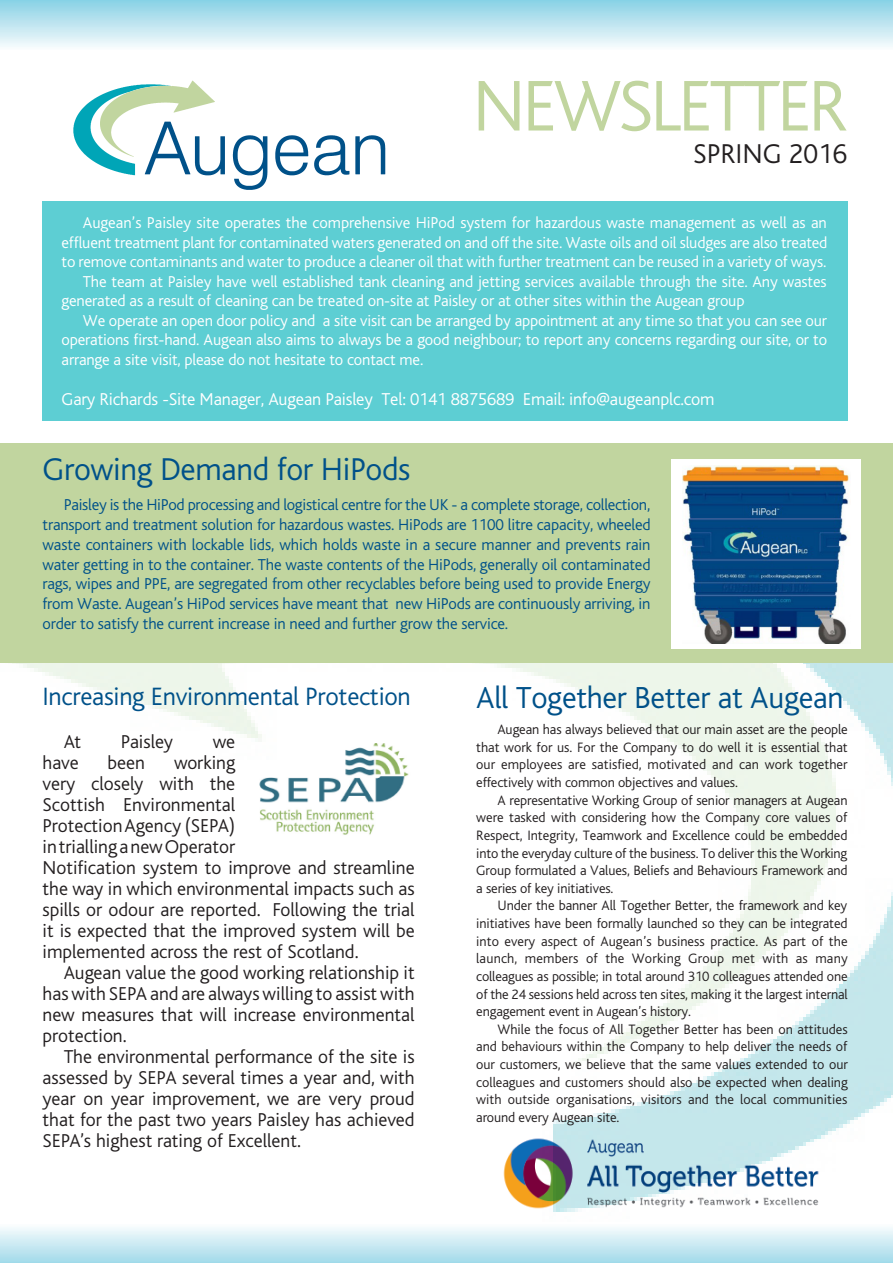
<style>
.page{position:relative;width:893px;height:1263px;background:#fff}
.page>*{position:absolute;margin:0;border:0;box-sizing:border-box;transform-origin:0 0}
.t1{font:300 75.15px "Bliss";letter-spacing:-.05em;color:#c1d59f}
.t2{font:300 33px "Bliss";letter-spacing:-.01em;color:#005189}
.t3{font:300 31.8px "Bliss";letter-spacing:-.01em;color:#005189}
.t4{font:300 28.5px "Bliss";color:#231f20}
.t5{font:300 26.25px "Bliss";letter-spacing:-.01em;color:#005189}
.t6{font:300 19.5px/21px "Bliss";color:#231f20;text-align:justify}
.t7{font:300 18px "Bliss";letter-spacing:-.01em;color:#fff}
.t8{font:300 16.5px/19.5px "Bliss";letter-spacing:-.01em;color:#fff;text-align:justify}
.t9{font:300 16.5px/19.8px "Bliss";letter-spacing:-.01em;color:#005189;text-align:justify}
.t10{font:300 14.25px/17.7px "Bliss";letter-spacing:-.01em;color:#231f20;text-align:justify}
</style>
<div class="page">
<img style="left:0;top:320px;width:893px;height:892px">
<div style="left:0;top:1223px;width:893px;height:40px;background:linear-gradient(to bottom,#fdfefe,#a4daea)"></div>
<div style="left:0;top:0;width:893px;height:50px;background:linear-gradient(to bottom,#88d1e5,#f8fbfc)"></div>
<div style="left:43px;top:202px;width:805px;height:219px;background:#5dced3"></div>
<div style="left:0;top:444px;width:893px;height:219px;background:#c1d59f"></div>
<div style="left:672px;top:459px;width:189px;height:189px;background:#fff"></div>
<img style="left:682px;top:465px;width:168px;height:178px">
<img style="left:490px;top:1125px;width:341px;height:84px">
<img style="left:246px;top:743px;width:169px;height:96px">
<img style="left:69px;top:135px;width:320px;height:67px">
<img style="left:69px;top:180px;width:129px;height:9px">
<img style="left:69px;top:80px;width:154px;height:100px">
<p class="t1" style="left:472px;top:66px;width:377px">NEWSLETTER</p>
<p class="t4" style="left:693px;top:139px;width:156px">SPRING 2016</p>
<p class="t8" style="left:62px;top:214px;width:767px;text-indent:21px">Augean’s Paisley site operates the comprehensive HiPod system for hazardous waste management as well as an effluent treatment plant for contaminated waters generated on and off the site. Waste oils and oil sludges are also treated to remove contaminants and water to produce a cleaner oil that with further treatment can be reused in a variety of ways.</p>
<p class="t8" style="left:62px;top:272px;width:766px;text-indent:21px">The team at Paisley have well established tank cleaning and jetting services available through the site. Any wastes generated as a result of cleaning can be treated on-site at Paisley or at other sites within the Augean group</p>
<p class="t8" style="left:62px;top:311px;width:767px;text-indent:21px">We operate an open door policy and a site visit can be arranged by appointment at any time so that you can see our operations first-hand. Augean also aims to always be a good neighbour; to report any concerns regarding our site, or to arrange a site visit, please do not hesitate to contact me.</p>
<p class="t7" style="left:62px;top:390px;width:654px">Gary Richards -Site Manager, Augean Paisley Tel: 0141 8875689 Email: info@augeanplc.com</p>
<p class="t2" style="left:43px;top:452px;width:370px">Growing Demand for HiPods</p>
<p class="t9" style="left:43px;top:495px;width:610px;text-indent:21px">Paisley is the HiPod processing and logistical centre for the UK - a complete storage, collection, transport and treatment solution for hazardous wastes. HiPods are 1100 litre capacity, wheeled waste containers with lockable lids, which holds waste in a secure manner and prevents rain water getting in to the container. The waste contents of the HiPods, generally oil contaminated rags, wipes and PPE, are segregated from other recyclables before being used to provide Energy from Waste. Augean’s HiPod services have meant that new HiPods are continuously arriving, in order to satisfy the current increase in need and further grow the service.</p>
<p class="t5" style="left:43px;top:683px;width:370px">Increasing Environmental Protection</p>
<p class="t6" style="left:64px;top:731px;width:19px">At</p>
<p class="t6" style="left:121px;top:731px;width:54px">Paisley</p>
<p class="t6" style="left:213px;top:731px;width:24px">we</p>
<p class="t6" style="left:43px;top:752px;width:38px">have</p>
<p class="t6" style="left:108px;top:752px;width:39px">been</p>
<p class="t6" style="left:43px;top:752px;width:374px;text-align:left;text-indent:131px">working<br>very closely with the<br>Scottish Environmental<br>Protection Agency (SEPA)<br>in trialling a new Operator<br>Notification system to improve and streamline the way in which environmental impacts such as spills or odour are reported. Following the trial it is expected that the improved system will be implemented across the rest of Scotland.</p>
<p class="t6" style="left:43px;top:962px;width:374px;text-indent:21px">Augean value the good working relationship it has with SEPA and are always willing to assist with new measures that will increase environmental protection.</p>
<p class="t6" style="left:43px;top:1046px;width:374px;text-indent:21px">The environmental performance of the site is assessed by SEPA several times a year and, with year on year improvement, we are very proud that for the past two years Paisley has achieved SEPA’s highest rating of Excellent.</p>
<p class="t3" style="left:476px;top:681px;width:369px">All Together Better at Augean</p>
<p class="t10" style="left:476px;top:721px;width:373px;text-indent:21px">Augean has always believed that our main asset are the people that work for us. For the Company to do well it is essential that our employees are satisfied, motivated and can work together effectively with common objectives and values.</p>
<p class="t10" style="left:476px;top:791px;width:373px;text-indent:21px">A representative Working Group of senior managers at Augean were tasked with considering how the Company core values of Respect, Integrity, Teamwork and Excellence could be embedded into the everyday culture of the business. To deliver this the Working Group formulated a Values, Beliefs and Behaviours Framework and a series of key initiatives.</p>
<p class="t10" style="left:476px;top:897px;width:373px;text-indent:21px">Under the banner All Together Better, the framework and key initiatives have been formally launched so they can be integrated into every aspect of Augean’s business practice. As part of the launch, members of the Working Group met with as many colleagues as possible; in total around 310 colleagues attended one of the 24 sessions held across ten sites, making it the largest internal engagement event in Augean’s history.</p>
<p class="t10" style="left:476px;top:1020px;width:373px;text-indent:21px">While the focus of All Together Better has been on attitudes and behaviours within the Company to help deliver the needs of our customers, we believe that the same values extended to our colleagues and customers should also be expected when dealing with outside organisations, visitors and the local communities around every Augean site.</p>
</div>
